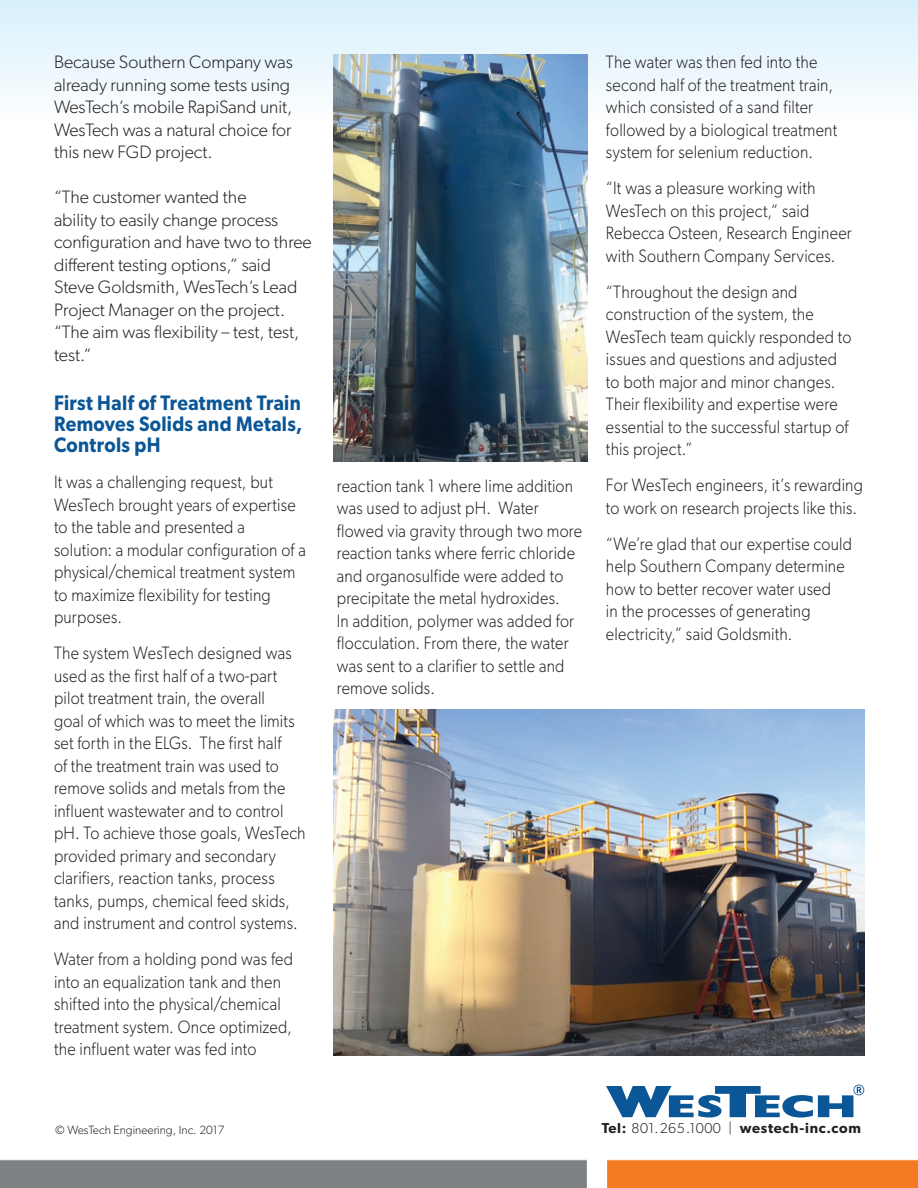
<style>
.page{position:relative;width:918px;height:1188px;background:#fff}
.page>*{position:absolute;margin:0;border:0;box-sizing:border-box;transform-origin:0 0}
.t1{font:600 21px/21px "Gibson";letter-spacing:.02em;color:#0b5696;text-align:justify;scale:.9 1}
.t2{font:300 18px/22.5px "Gibson";letter-spacing:.015em;color:#231f20;scale:.9 1}
.t3{font:300 18px/22.5px "Gibson";letter-spacing:.015em;color:#231f20}
.t4{font:600 14.4px "Gibson";letter-spacing:.05em;color:#231f20}
.t5{font:300 12px "Gibson";color:#231f20}
.s1{font-weight:300}
</style>
<div class="page">
<div style="left:0;top:0;width:918px;height:136px;background:linear-gradient(to bottom,#d7f0fb,#fffffe)"></div>
<img style="left:334px;top:54px;width:254px;height:407px">
<img style="left:334px;top:710px;width:530px;height:345px">
<div style="left:0;top:1159px;width:588px;height:29px;background:#7e8183"></div>
<svg style="left:606px;top:1159px;width:312px;height:29px"></svg>
<svg style="left:606px;top:1085px;width:258px;height:33px"></svg>
<p class="t3" style="left:54px;top:51px;width:240px">Because Southern Company was already running some tests using<br>WesTech’s mobile RapiSand unit,<br>WesTech was a natural choice for this new FGD project.</p>
<p class="t3" style="left:54px;top:186px;width:259px">“The customer wanted the<br>ability to easily change process configuration and have two to three different testing options,” said<br>Steve Goldsmith, WesTech’s Lead<br>Project Manager on the project. “The aim was flexibility – test, test, test.”</p>
<p class="t1" style="left:54px;top:392px;width:277px">First Half of Treatment Train Removes Solids and Metals, Controls pH</p>
<p class="t2" style="left:54px;top:471px;width:281px">It was a challenging request, but<br>WesTech brought years of expertise to the table and presented a solution: a modular configuration of a physical/chemical treatment system to maximize flexibility for testing purposes.</p>
<p class="t2" style="left:54px;top:642px;width:281px">The system WesTech designed was used as the first half of a two-part pilot treatment train, the overall<br>goal of which was to meet the limits set forth in the ELGs. The first half<br>of the treatment train was used to remove solids and metals from the influent wastewater and to control pH. To achieve those goals, WesTech provided primary and secondary clarifiers, reaction tanks, process tanks, pumps, chemical feed skids, and instrument and control systems.</p>
<p class="t2" style="left:54px;top:948px;width:267px">Water from a holding pond was fed into an equalization tank and then shifted into the physical/chemical treatment system. Once optimized, the influent water was fed into</p>
<p class="t2" style="left:337px;top:474px;width:274px">reaction tank 1 where lime addition was used to adjust pH. Water flowed via gravity through two more reaction tanks where ferric chloride and organosulfide were added to precipitate the metal hydroxides.<br>In addition, polymer was added for flocculation. From there, the water was sent to a clarifier to settle and remove solids.</p>
<p class="t2" style="left:606px;top:51px;width:258px">The water was then fed into the second half of the treatment train, which consisted of a sand filter followed by a biological treatment system for selenium reduction.</p>
<p class="t2" style="left:606px;top:177px;width:275px">“It was a pleasure working with<br>WesTech on this project,” said<br>Rebecca Osteen, Research Engineer with Southern Company Services.</p>
<p class="t2" style="left:606px;top:280px;width:274px">“Throughout the design and construction of the system, the<br>WesTech team quickly responded to issues and questions and adjusted to both major and minor changes.<br>Their flexibility and expertise were essential to the successful startup of this project.”</p>
<p class="t2" style="left:606px;top:474px;width:287px">For WesTech engineers, it’s rewarding to work on research projects like this.</p>
<p class="t2" style="left:606px;top:532px;width:275px">“We’re glad that our expertise could help Southern Company determine how to better recover water used<br>in the processes of generating electricity,” said Goldsmith.</p>
<p class="t5" style="left:55px;top:1122px;width:171px">© WesTech Engineering, Inc. 2017</p>
<p class="t4" style="left:602px;top:1119px;width:261px">Tel: <span class="s1">801.265.1000 |</span> westech-inc.com</p>
</div>
